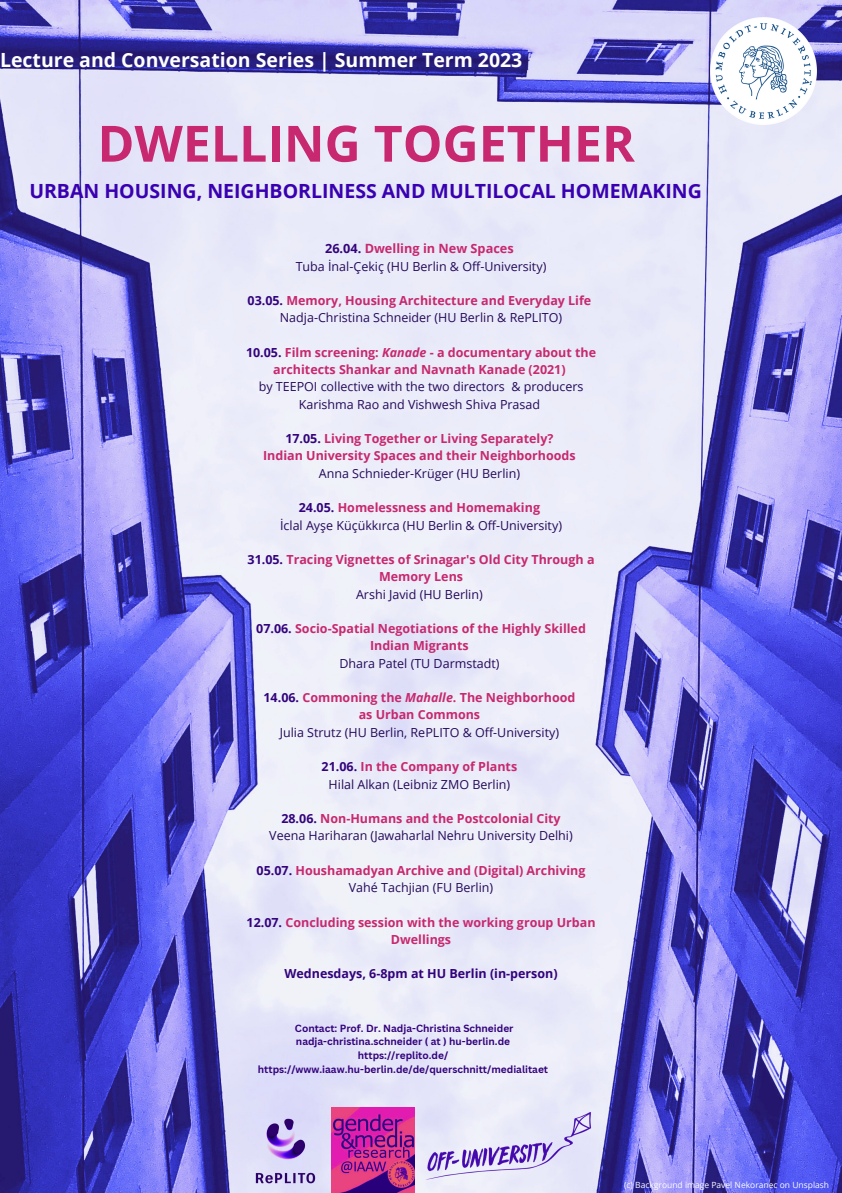
<style>
.page{position:relative;width:842px;height:1193px;background:#fff}
.page>*{position:absolute;margin:0;border:0;box-sizing:border-box;transform-origin:0 0}
.t1{font:700 50px "Open Sans";color:#c7286f}
.t2{font:700 19.5px "Open Sans";color:#3900b1}
.t3{font:700 19.5px "Open Sans";color:#fff}
.t4{font:700 12.75px "Open Sans";color:#c7286f}
.t5{font:12.5px/17.2px "Open Sans";color:#250a5a;text-align:center}
.t6{font:700 12.5px/17.2px "Open Sans";color:#c7286f;text-align:center}
.t7{font:700 12.5px "Open Sans";color:#33027c}
.t8{font:700 10.1px/13.9px "Canva Sans";color:#33027c;text-align:center}
.t9{font:8.5px "Open Sans";color:#fff}
.s1{color:#33027c}
.s2{font-weight:700;color:#33027c}
.s3{font-weight:700;color:#c7286f}
.s4{font-style:italic}
.s5{font-weight:400;color:#250a5a}
</style>
<div class="page">
<img style="left:0;top:0;width:842px;height:1192px">
<img style="left:332px;top:1106px;width:82px;height:86px">
<img style="left:226px;top:1108px;width:119px;height:84px">
<img style="left:710px;top:18px;width:107px;height:106px">
<img style="left:421px;top:1108px;width:173px;height:75px">
<h2 class="t3" style="left:0;top:46px;width:524px">Lecture and Conversation Series | Summer Term 2023</h2>
<h1 class="t1" style="left:97px;top:108px;width:539px">DWELLING TOGETHER</h1>
<h2 class="t2" style="left:29px;top:177px;width:674px">URBAN HOUSING, NEIGHBORLINESS AND MULTILOCAL HOMEMAKING</h2>
<p class="t4" style="left:325px;top:239px;width:190px"><span class="s1">26.04.</span> Dwelling in New Spaces</p>
<p class="t5" style="left:296px;top:257px;width:252px">Tuba İnal-Çekiç (HU Berlin &amp; Off-University)</p>
<p class="t5" style="left:248px;top:291px;width:345px"><span class="s2">03.05.</span> <span class="s3">Memory, Housing Architecture and Everyday Life<br></span>Nadja-Christina Schneider (HU Berlin &amp; RePLITO)</p>
<p class="t6" style="left:246px;top:343px;width:352px"><span class="s1">10.05.</span> Film screening: <span class="s4">Kanade</span> - a documentary about the architects Shankar and Navnath Kanade (2021)</p>
<p class="t5" style="left:259px;top:378px;width:326px">by TEEPOI collective with the two directors &amp; producers<br>Karishma Rao and Vishwesh Shiva Prasad</p>
<p class="t6" style="left:263px;top:429px;width:314px"><span class="s1">17.05.</span> Living Together or Living Separately?<br>Indian University Spaces and their Neighborhoods</p>
<p class="t5" style="left:319px;top:464px;width:203px">Anna Schnieder-Krüger (HU Berlin)</p>
<p class="t5" style="left:280px;top:498px;width:283px"><span class="s2">24.05.</span> <span class="s3">Homelessness and Homemaking<br></span>İclal Ayşe Küçükkırca (HU Berlin &amp; Off-University)</p>
<p class="t6" style="left:248px;top:550px;width:348px"><span class="s1">31.05.</span> Tracing Vignettes of Srinagar's Old City Through a<br>Memory Lens</p>
<p class="t5" style="left:356px;top:585px;width:128px">Arshi Javid (HU Berlin)</p>
<p class="t6" style="left:256px;top:619px;width:331px"><span class="s1">07.06.</span> Socio-Spatial Negotiations of the Highly Skilled<br>Indian Migrants</p>
<p class="t5" style="left:339px;top:654px;width:162px">Dhara Patel (TU Darmstadt)</p>
<p class="t6" style="left:263px;top:688px;width:313px"><span class="s1">14.06.</span> Commoning the <span class="s4">Mahalle</span>. The Neighborhood as Urban Commons</p>
<p class="t5" style="left:280px;top:723px;width:281px">Julia Strutz (HU Berlin, RePLITO &amp; Off-University)</p>
<p class="t5" style="left:322px;top:757px;width:197px"><span class="s2">21.06.</span> <span class="s3">In the Company of Plants<br></span>Hilal Alkan (Leibniz ZMO Berlin)</p>
<p class="t5" style="left:269px;top:809px;width:305px"><span class="s2">28.06.</span> <span class="s3">Non-Humans and the Postcolonial City<br></span>Veena Hariharan (Jawaharlal Nehru University Delhi)</p>
<p class="t6" style="left:257px;top:861px;width:330px"><span class="s1">05.07.</span> Houshamadyan Archive and (Digital) Archiving<br><span class="s5">Vahé Tachjian (FU Berlin)</span></p>
<p class="t6" style="left:247px;top:912px;width:350px"><span class="s1">12.07.</span> Concluding session with the working group Urban<br>Dwellings</p>
<p class="t7" style="left:284px;top:964px;width:275px">Wednesdays, 6-8pm at HU Berlin (in-person)</p>
<p class="t8" style="left:258px;top:1020px;width:292px">Contact: Prof. Dr. Nadja-Christina Schneider nadja-christina.schneider ( at ) hu-berlin.de https://replito.de/ https://www.iaaw.hu-berlin.de/de/querschnitt/medialitaet</p>
<p class="t9" style="left:624px;top:1178px;width:207px">(c) Background image Pavel Nekoranec on Unsplash</p>
</div>
